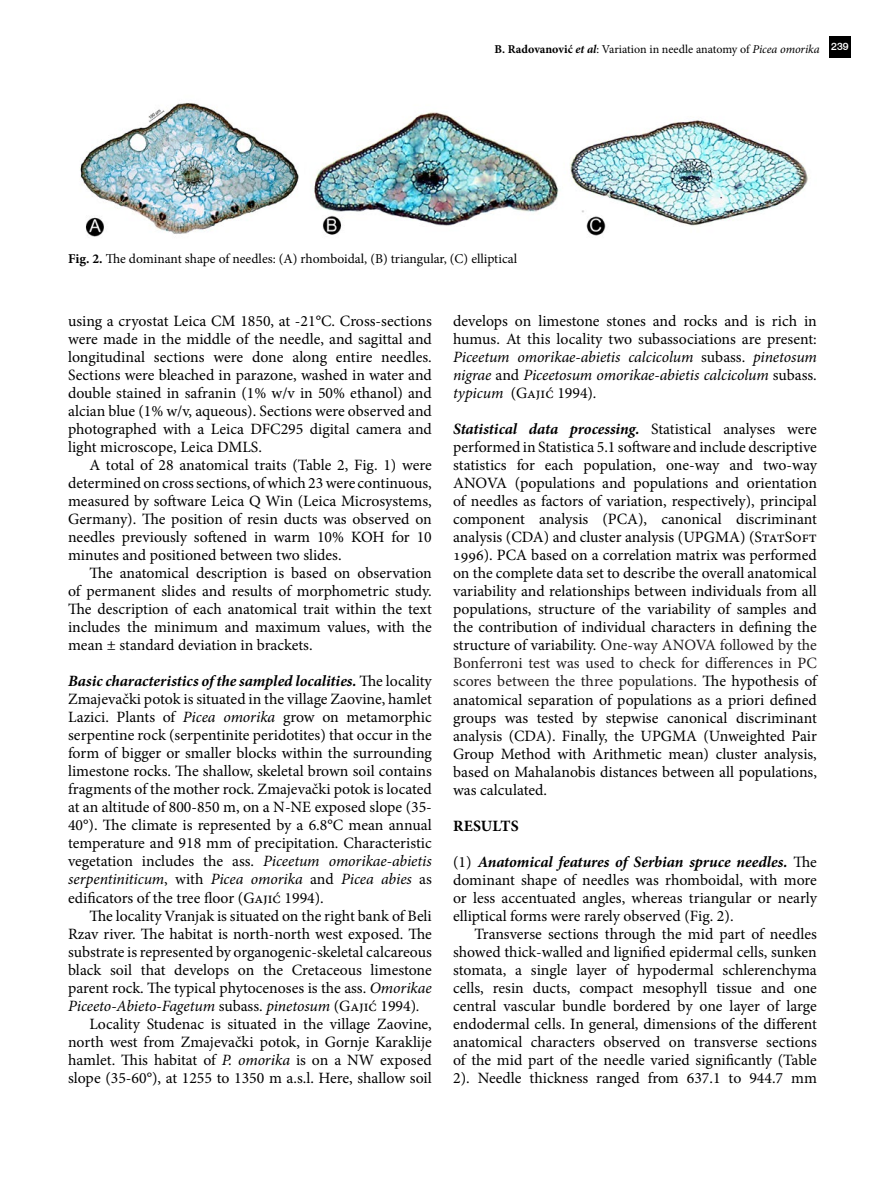
<style>
.page{position:relative;width:885px;height:1191px;background:#fff}
.page>*{position:absolute;margin:0;border:0;box-sizing:border-box;transform-origin:0 0}
.t1{font:15.75px/18px "Minion Pro";color:#000;text-align:justify}
.t2{font:italic 15.75px "Minion Pro";letter-spacing:-.01em;color:#000}
.t3{font:700 15.75px "Minion Pro";color:#000}
.t4{font:13.5px "Minion Pro";color:#000}
.t5{font:12px "Minion Pro";letter-spacing:-.005em;color:#000}
.s1{font-weight:700}
.s2{font-weight:700;font-style:italic}
.s3{font-style:italic}
.s4{font-style:normal}
.s5{color:#231f20}
</style>
<div class="page">
<div style="left:829px;top:37px;width:21px;height:21px;background:#000"></div>
<img style="left:80px;top:102px;width:728px;height:135px">
<p class="t5" style="left:494px;top:41px;width:355px"><span class="s1">B. Radovanović</span> <span class="s2">et al</span>: Variation in needle anatomy of <span class="s3">Picea omorika</span> <sup>239</sup></p>
<p class="t4" style="left:68px;top:249px;width:450px"><span class="s1">Fig. 2.</span> The dominant shape of needles: (A) rhomboidal, (B) triangular, (C) elliptical</p>
<p class="t1" style="left:68px;top:312px;width:365px">using a cryostat Leica CM 1850, at -21°C. Cross-sections were made in the middle of the needle, and sagittal and longitudinal sections were done along entire needles.<br>Sections were bleached in parazone, washed in water and double stained in safranin (1% w/v in 50% ethanol) and alcian blue (1% w/v, aqueous). Sections were observed and photographed with a Leica DFC295 digital camera and light microscope, Leica DMLS.</p>
<p class="t1" style="left:68px;top:456px;width:365px;text-indent:21px">A total of 28 anatomical traits (Table 2, Fig. 1) were determined on cross sections, of which 23 were continuous, measured by software Leica Q Win (Leica Microsystems, Germany). The position of resin ducts was observed on needles previously softened in warm 10% KOH for 10 minutes and positioned between two slides.</p>
<p class="t1" style="left:68px;top:564px;width:365px;text-indent:21px">The anatomical description is based on observation of permanent slides and results of morphometric study.<br>The description of each anatomical trait within the text includes the minimum and maximum values, with the mean ± standard deviation in brackets.</p>
<p class="t1" style="left:68px;top:672px;width:365px"><span class="s2">Basic characteristics of the sampled localities.</span> The locality Zmajevački potok is situated in the village Zaovine, hamlet Lazici. Plants of <span class="s3">Picea omorika</span> grow on metamorphic serpentine rock (serpentinite peridotites) that occur in the form of bigger or smaller blocks within the surrounding limestone rocks. The shallow, skeletal brown soil contains fragments of the mother rock. Zmajevački potok is located at an altitude of 800-850 m, on a N-NE exposed slope (35- 40°). The climate is represented by a 6.8°C mean annual temperature and 918 mm of precipitation. Characteristic vegetation includes the ass. <span class="s3">Piceetum omorikae-abietis serpentiniticum</span>, with <span class="s3">Picea omorika</span> and <span class="s3">Picea abies</span> as edificators of the tree floor (Gajić 1994).</p>
<p class="t1" style="left:89px;top:906px;width:344px">The locality Vranjak is situated on the right bank of Beli</p>
<p class="t1" style="left:68px;top:924px;width:365px">Rzav river. The habitat is north-north west exposed. The</p>
<p class="t1" style="left:68px;top:942px;width:365px">substrate is represented by organogenic-skeletal calcareous</p>
<p class="t1" style="left:68px;top:960px;width:365px">black soil that develops on the Cretaceous limestone</p>
<p class="t1" style="left:68px;top:978px;width:365px">parent rock. The typical phytocenoses is the ass. <span class="s3">Omorikae</span></p>
<p class="t2" style="left:68px;top:994px;width:353px">Piceeto-Abieto-Fagetum <span class="s4">subass.</span> pinetosum <span class="s4">(Gajić 1994)</span>.</p>
<p class="t1" style="left:89px;top:1014px;width:344px">Locality Studenac is situated in the village Zaovine,</p>
<p class="t1" style="left:68px;top:1032px;width:365px">north west from Zmajevački potok, in Gornje Karaklije</p>
<p class="t1" style="left:68px;top:1050px;width:365px">hamlet. This habitat of <span class="s3">P. omorika</span> is on a NW exposed</p>
<p class="t1" style="left:68px;top:1068px;width:365px">slope (35-60°), at 1255 to 1350 m a.s.l. Here, shallow soil</p>
<p class="t1" style="left:453px;top:312px;width:365px">develops on limestone stones and rocks and is rich in humus. At this locality two subassociations are present:<br><span class="s3">Piceetum omorikae-abietis calcicolum</span> subass. <span class="s3">pinetosum nigrae</span> and <span class="s3">Piceetosum omorikae-abietis calcicolum</span> subass. <span class="s3">typicum</span> (Gajić 1994)<span class="s3">.</span></p>
<p class="t1" style="left:453px;top:420px;width:367px"><span class="s2">Statistical data processing.</span> Statistical analyses were performed in Statistica 5.1 software and include descriptive statistics for each population, one-way and two-way ANOVA (populations and populations and orientation of needles as factors of variation, respectively), principal component analysis (PCA), canonical discriminant analysis (CDA) and cluster analysis (UPGMA) (StatSoft 1996). PCA based on a correlation matrix was performed on the complete data set to describe the overall anatomical variability and relationships between individuals from all populations, structure of the variability of samples and the contribution of individual characters in defining the structure of variability. <span class="s5">One-way ANOVA followed by the Bonferroni test was used to check for differences in PC scores between the three populations.</span> The hypothesis of anatomical separation of populations as a priori defined groups was tested by stepwise canonical discriminant analysis (CDA). Finally, the UPGMA (Unweighted Pair Group Method with Arithmetic mean) cluster analysis, based on Mahalanobis distances between all populations, was calculated.</p>
<p class="t3" style="left:453px;top:814px;width:57px">Results</p>
<p class="t1" style="left:453px;top:852px;width:365px">(1) <span class="s2">Anatomical features of Serbian spruce needles.</span> The dominant shape of needles was rhomboidal, with more or less accentuated angles, whereas triangular or nearly elliptical forms were rarely observed (Fig. 2).</p>
<p class="t1" style="left:453px;top:924px;width:365px;text-indent:21px">Transverse sections through the mid part of needles showed thick-walled and lignified epidermal cells, sunken stomata, a single layer of hypodermal schlerenchyma cells, resin ducts, compact mesophyll tissue and one central vascular bundle bordered by one layer of large endodermal cells. In general, dimensions of the different anatomical characters observed on transverse sections of the mid part of the needle varied significantly (Table 2). Needle thickness ranged from 637.1 to 944.7 mm</p>
</div>
